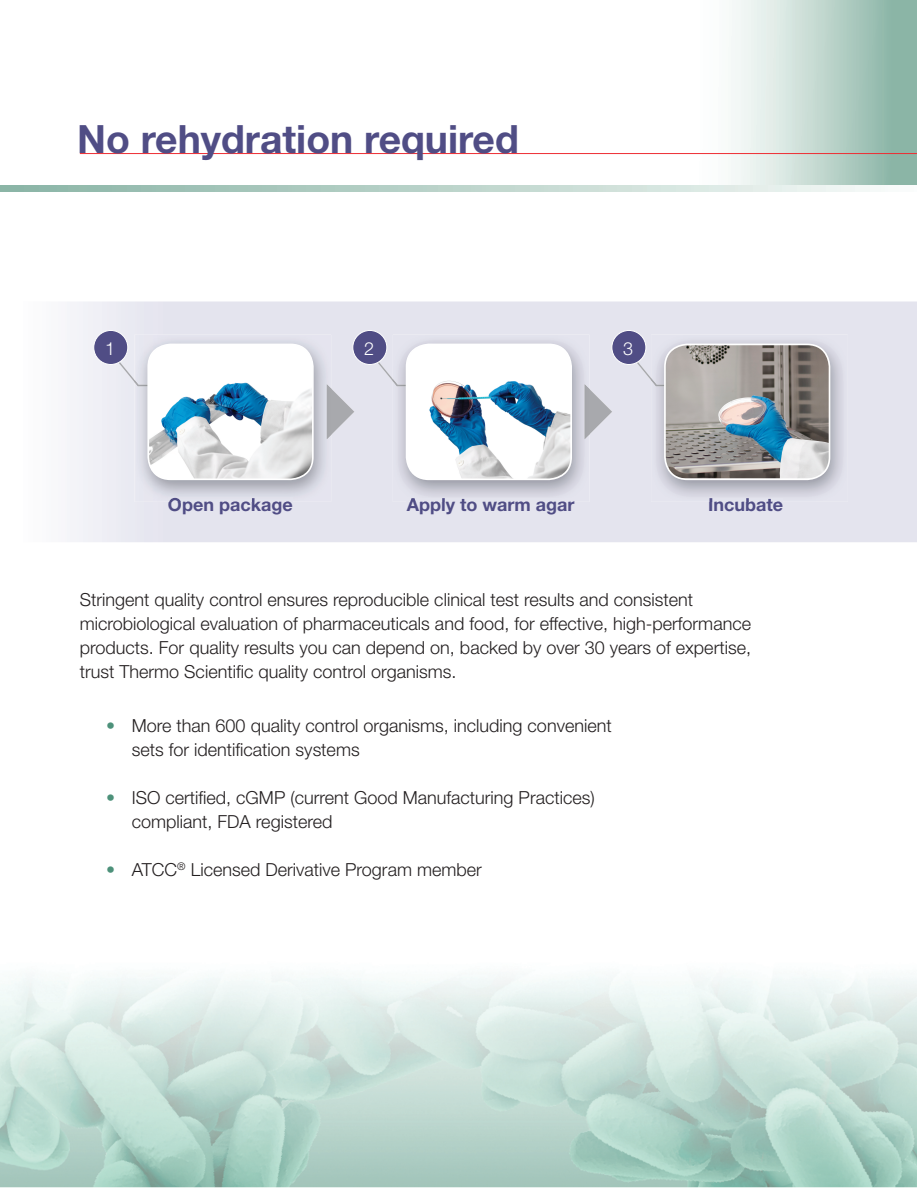
<style>
.page{position:relative;width:917px;height:1188px;background:#fff}
.page>*{position:absolute;margin:0;border:0;box-sizing:border-box;transform-origin:0 0}
.t1{font:700 39px "Helvetica Neue LT Std";color:#504d85}
.t2{font:300 18px/24px "Helvetica Neue LT Std";color:#231f20}
.t3{font:700 18px "Helvetica Neue LT Std";color:#504d85}
.t4{font:300 18px "Helvetica Neue LT Std";color:#fff}
.s1{color:#4d917a}
</style>
<div class="page">
<svg style="left:79px;top:0;width:837px;height:185px"></svg>
<img style="left:0;top:975px;width:916px;height:212px">
<svg style="left:0;top:185px;width:870px;height:7px;background:#bbd4cb"></svg>
<hr style="left:80px;top:153px;width:836px;height:1px;background:#ee2d33">
<svg style="left:67px;top:301px;width:849px;height:241px;background:#e5e6ef"></svg>
<div style="left:169px;top:502px;width:123px;height:12px;background:#e4e4ee"></div>
<div style="left:406px;top:502px;width:168px;height:12px;background:#e4e4ee"></div>
<div style="left:709px;top:502px;width:73px;height:9px;background:#e4e4ee"></div>
<svg style="left:110px;top:352px;width:24px;height:34px"></svg>
<div style="left:94px;top:330px;width:34px;height:34px;background:#504d85;border-radius:50%"></div>
<div style="left:93px;top:330px;width:35px;height:35px;border:1px solid #fff;border-radius:50%"></div>
<svg style="left:369px;top:352px;width:23px;height:34px"></svg>
<div style="left:352px;top:330px;width:34px;height:34px;background:#504d85;border-radius:50%"></div>
<div style="left:352px;top:330px;width:35px;height:35px;border:1px solid #fff;border-radius:50%"></div>
<svg style="left:628px;top:352px;width:23px;height:34px"></svg>
<div style="left:611px;top:330px;width:34px;height:34px;background:#504d85;border-radius:50%"></div>
<div style="left:611px;top:330px;width:35px;height:35px;border:1px solid #fff;border-radius:50%"></div>
<svg style="left:331px;top:384px;width:23px;height:55px"></svg>
<svg style="left:589px;top:384px;width:23px;height:55px"></svg>
<img style="left:134px;top:335px;width:197px;height:167px">
<img style="left:134px;top:380px;width:13px;height:6px">
<img style="left:169px;top:498px;width:123px;height:4px">
<img style="left:326px;top:384px;width:5px;height:55px">
<img style="left:148px;top:344px;width:165px;height:135px">
<div style="left:147px;top:343px;width:166px;height:137px;border:2px solid #fff;border-radius:22px"></div>
<img style="left:392px;top:335px;width:197px;height:167px">
<img style="left:392px;top:379px;width:13px;height:7px">
<img style="left:406px;top:498px;width:168px;height:4px">
<img style="left:584px;top:384px;width:5px;height:55px">
<img style="left:406px;top:348px;width:165px;height:131px">
<div style="left:405px;top:343px;width:166px;height:137px;border:2px solid #fff;border-radius:22px"></div>
<img style="left:651px;top:335px;width:196px;height:167px">
<img style="left:651px;top:378px;width:12px;height:8px">
<img style="left:709px;top:498px;width:73px;height:4px">
<img style="left:664px;top:344px;width:165px;height:134px">
<div style="left:663px;top:343px;width:167px;height:137px;border:2px solid #fff;border-radius:22px"></div>
<h1 class="t1" style="left:77px;top:115px;width:443px">No rehydration required</h1>
<p class="t4" style="left:105px;top:337px;width:12px">1</p>
<p class="t4" style="left:364px;top:337px;width:12px">2</p>
<p class="t4" style="left:623px;top:337px;width:12px">3</p>
<p class="t3" style="left:168px;top:493px;width:126px">Open package</p>
<p class="t3" style="left:406px;top:493px;width:169px">Apply to warm agar</p>
<p class="t3" style="left:708px;top:493px;width:76px">Incubate</p>
<p class="t2" style="left:80px;top:587px;width:672px">Stringent quality control ensures reproducible clinical test results and consistent microbiological evaluation of pharmaceuticals and food, for effective, high-performance products. For quality results you can depend on, backed by over 30 years of expertise, trust Thermo Scientific quality control organisms.</p>
<p class="t2" style="left:132px;top:712px;width:481px;text-indent:-26px"><span class="s1">•</span> More than 600 quality control organisms, including convenient sets for identification systems</p>
<p class="t2" style="left:132px;top:784px;width:464px;text-indent:-26px"><span class="s1">•</span> ISO certified, cGMP (current Good Manufacturing Practices) compliant, FDA registered</p>
<p class="t2" style="left:106px;top:856px;width:377px"><span class="s1">•</span> ATCC<sup>®</sup> Licensed Derivative Program member</p>
</div>
